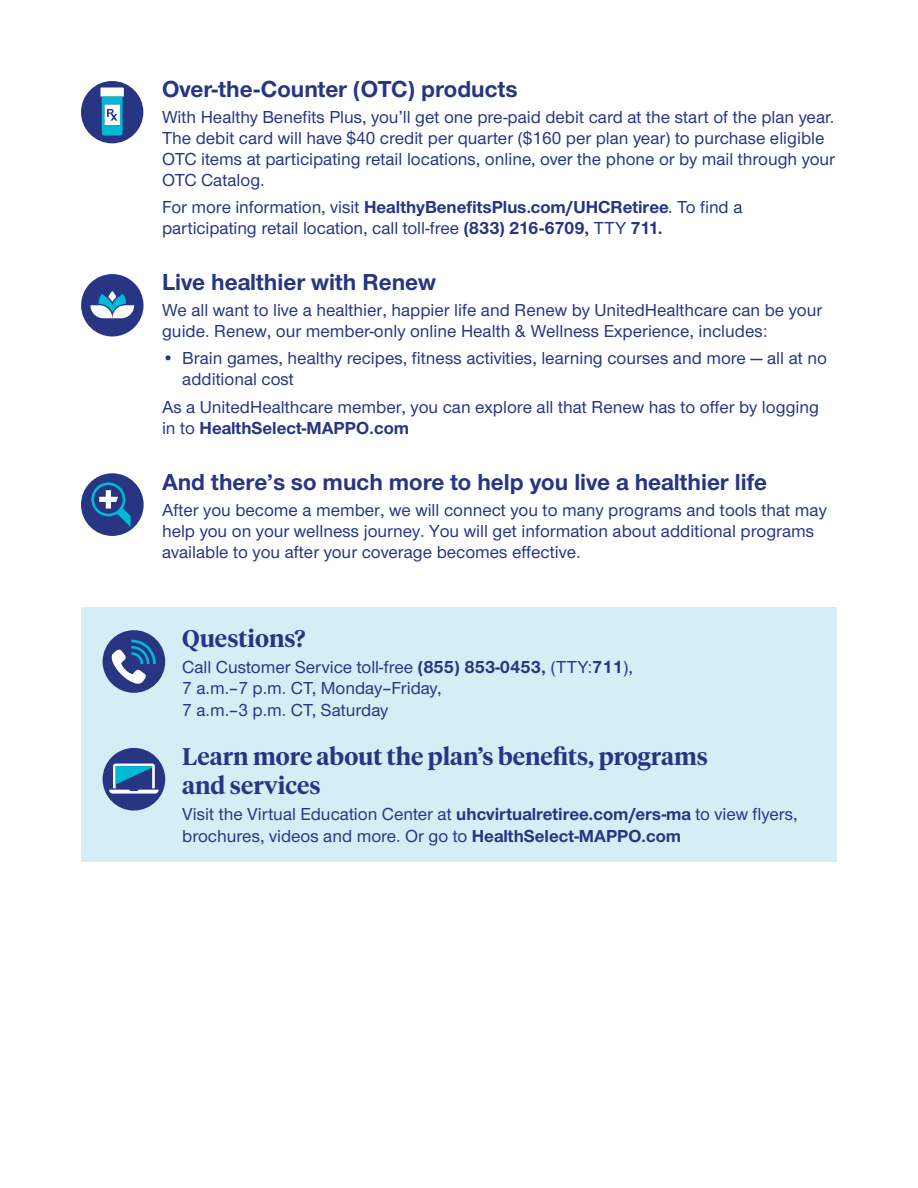
<style>
.page{position:relative;width:918px;height:1188px;background:#fff}
.page>*{position:absolute;margin:0;border:0;box-sizing:border-box;transform-origin:0 0}
.t1{font:700 24px "UHC Sans";color:#283582}
.t2{font:600 24px/28.8px "UHC Serif Headline";color:#283582}
.t3{font:500 18px/21px "UHC Sans";color:#283582}
.s1{font-weight:700}
</style>
<div class="page">
<div style="left:81px;top:473px;width:63px;height:63px;background:#283582;border-radius:50%"></div>
<svg style="left:91px;top:482px;width:40px;height:45px"></svg>
<div style="left:81px;top:274px;width:63px;height:62px;background:#283582;border-radius:50%"></div>
<svg style="left:90px;top:291px;width:44px;height:27px"></svg>
<div style="left:81px;top:81px;width:62px;height:62px;background:#283582;border-radius:50%"></div>
<svg style="left:100px;top:87px;width:24px;height:49px"></svg>
<div style="left:81px;top:608px;width:756px;height:254px;background:#d5eef5"></div>
<div style="left:103px;top:630px;width:62px;height:63px;background:#283582;border-radius:50%"></div>
<svg style="left:111px;top:640px;width:45px;height:44px"></svg>
<div style="left:103px;top:748px;width:62px;height:63px;background:#283582;border-radius:50%"></div>
<svg style="left:109px;top:764px;width:50px;height:30px"></svg>
<p class="t1" style="left:162px;top:73px;width:357px">Over-the-Counter (OTC) products</p>
<p class="t3" style="left:162px;top:105px;width:675px">With Healthy Benefits Plus, you’ll get one pre-paid debit card at the start of the plan year.<br>The debit card will have $40 credit per quarter ($160 per plan year) to purchase eligible OTC items at participating retail locations, online, over the phone or by mail through your OTC Catalog.</p>
<p class="t3" style="left:162px;top:196px;width:582px">For more information, visit <span class="s1">HealthyBenefitsPlus.com/UHCRetiree</span>. To find a participating retail location, call toll-free <span class="s1">(833) 216-6709,</span> TTY <span class="s1">711.</span></p>
<p class="t1" style="left:162px;top:266px;width:275px">Live healthier with Renew</p>
<p class="t3" style="left:162px;top:298px;width:662px">We all want to live a healthier, happier life and Renew by UnitedHealthcare can be your guide. Renew, our member-only online Health &amp; Wellness Experience, includes:</p>
<p class="t3" style="left:182px;top:347px;width:646px;text-indent:-20px">• Brain games, healthy recipes, fitness activities, learning courses and more — all at no additional cost</p>
<p class="t3" style="left:162px;top:396px;width:659px">As a UnitedHealthcare member, you can explore all that Renew has to offer by logging in to <span class="s1">HealthSelect-MAPPO.com</span></p>
<p class="t1" style="left:162px;top:466px;width:607px">And there’s so much more to help you live a healthier life</p>
<p class="t3" style="left:162px;top:498px;width:666px">After you become a member, we will connect you to many programs and tools that may help you on your wellness journey. You will get information about additional programs available to you after your coverage becomes effective.</p>
<p class="t2" style="left:182px;top:623px;width:125px">Questions?</p>
<p class="t3" style="left:182px;top:655px;width:452px">Call Customer Service toll-free <span class="s1">(855) 853-0453,</span> (TTY:<span class="s1">711</span>),</p>
<p class="t3" style="left:182px;top:677px;width:261px">7 a.m.–7 p.m. CT, Monday–Friday,</p>
<p class="t3" style="left:182px;top:699px;width:208px">7 a.m.–3 p.m. CT, Saturday</p>
<p class="t2" style="left:182px;top:741px;width:527px">Learn more about the plan’s benefits, programs and services</p>
<p class="t3" style="left:182px;top:802px;width:617px;line-height:21.6px">Visit the Virtual Education Center at <span class="s1">uhcvirtualretiree.com/ers-ma</span> to view flyers, brochures, videos and more. Or go to <span class="s1">HealthSelect-MAPPO.com</span></p>
</div>
